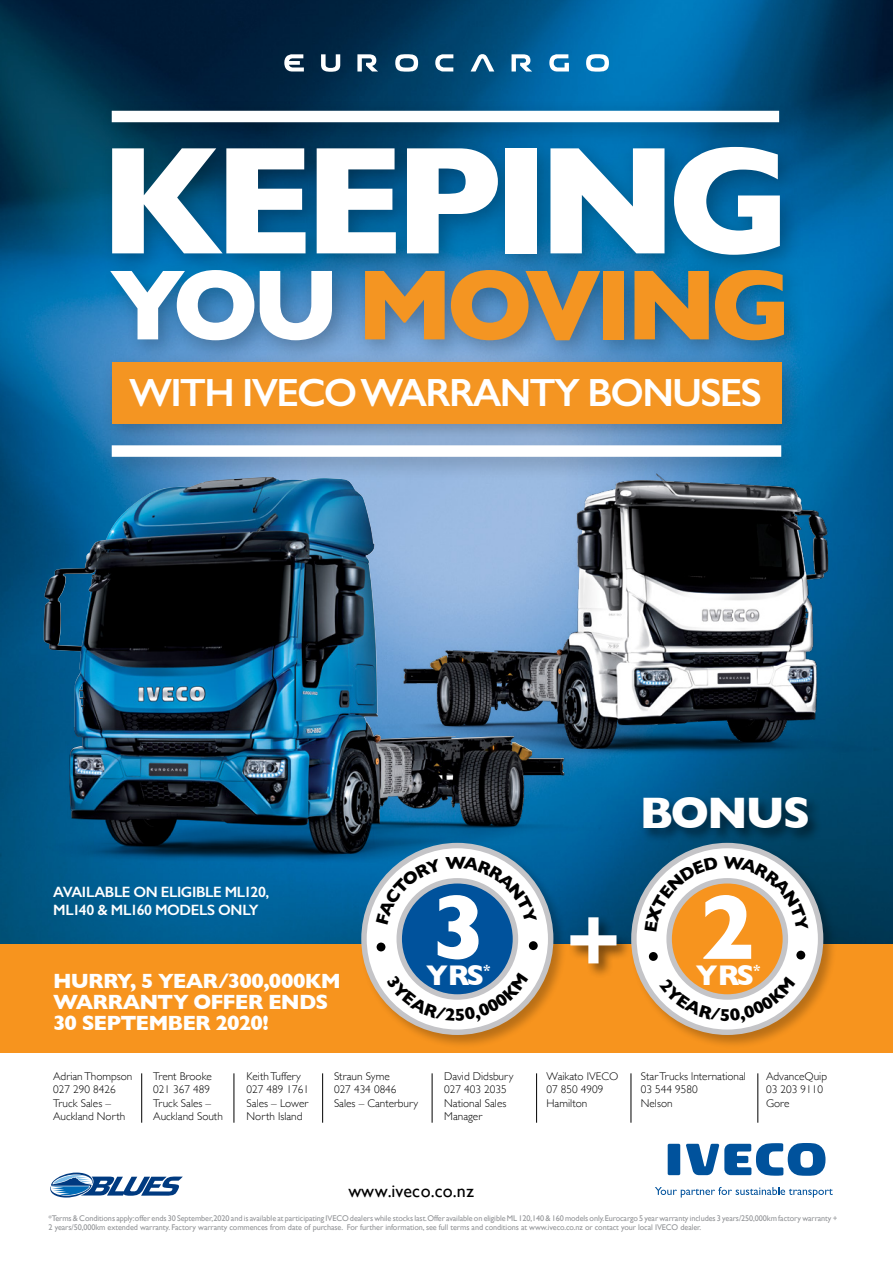
<style>
.page{position:relative;width:893px;height:1263px;background:#fff}
.page>*{position:absolute;margin:0;border:0;box-sizing:border-box;transform-origin:0 0}
.t1{font:700 155.1px "Gill Sans";letter-spacing:-.065em;color:#fff}
.t2{font:700 101.1px "Gill Sans";letter-spacing:-.065em;color:#f49522}
.t3{font:700 84px "Gill Sans";color:#fff}
.t4{font:700 45px "Gill Sans";letter-spacing:-.045em;color:#fff}
.t5{font:600 39.45px "Gill Sans";letter-spacing:-.045em;color:#fff}
.t6{font:700 28.95px "Gill Sans";letter-spacing:-.05em;color:#fff}
.t7{font:700 21px/21px "Gill Sans";letter-spacing:-.04em;color:#fff}
.t8{font:18px "Gill Sans";letter-spacing:.01em;color:#000}
.t9{font:600 15px/18px "Gill Sans";letter-spacing:-.025em;color:#fff}
.t10{font:700 13.35px "Gill Sans";color:#fff}
.t11{font:300 11.25px/13.5px "Gill Sans";color:#000}
.t12{font:8.25px/9.4px "Gill Sans";letter-spacing:-.01em;color:#939598}
.s1{color:#fff}
</style>
<div class="page">
<div style="left:0;top:943px;width:893px;height:110px;background:#f7941e"></div>
<img style="left:0;top:0;width:893px;height:943px">
<svg style="left:655px;top:1187px;width:178px;height:10px"></svg>
<div style="left:668px;top:1144px;width:12px;height:31px;background:#00529c;border-radius:2px"></div>
<svg style="left:686px;top:1143px;width:139px;height:33px"></svg>
<svg style="left:284px;top:54px;width:20px;height:18px"></svg>
<svg style="left:321px;top:54px;width:19px;height:18px"></svg>
<svg style="left:471px;top:54px;width:23px;height:18px"></svg>
<svg style="left:357px;top:54px;width:21px;height:17px"></svg>
<svg style="left:395px;top:54px;width:23px;height:18px"></svg>
<svg style="left:435px;top:54px;width:18px;height:17px"></svg>
<svg style="left:511px;top:54px;width:21px;height:17px"></svg>
<svg style="left:549px;top:54px;width:20px;height:18px"></svg>
<svg style="left:586px;top:54px;width:23px;height:18px"></svg>
<img style="left:298px;top:407px;width:595px;height:365px">
<img style="left:0;top:728px;width:692px;height:145px">
<img style="left:44px;top:478px;width:209px;height:367px">
<div style="left:99px;top:98px;width:709px;height:383px;background:#000;opacity:.25"></div>
<div style="left:112px;top:445px;width:669px;height:12px;background:#fff"></div>
<div style="left:112px;top:111px;width:667px;height:11px;background:#fff"></div>
<div style="left:112px;top:363px;width:669px;height:61px;background:#f49522"></div>
<div style="left:567px;top:914px;width:65px;height:65px;background:#000;opacity:.5"></div>
<div style="left:640px;top:794px;width:183px;height:50px;background:#000;opacity:.5"></div>
<svg style="left:50px;top:1172px;width:133px;height:26px"></svg>
<hr style="left:141px;top:1073px;width:1px;height:50px;background:#000">
<hr style="left:234px;top:1073px;width:1px;height:50px;background:#000">
<hr style="left:758px;top:1073px;width:1px;height:50px;background:#000">
<hr style="left:322px;top:1073px;width:1px;height:50px;background:#000">
<hr style="left:432px;top:1073px;width:1px;height:50px;background:#000">
<hr style="left:536px;top:1073px;width:1px;height:50px;background:#000">
<hr style="left:631px;top:1073px;width:1px;height:50px;background:#000">
<div style="left:359px;top:840px;width:208px;height:209px;background:#000;opacity:.25"></div>
<svg style="left:364px;top:845px;width:187px;height:187px;fill:#fff"></svg>
<div style="left:361px;top:843px;width:192px;height:192px;border:5px solid #c4c4c7;border-radius:50%"></div>
<div style="left:399px;top:881px;width:116px;height:116px;background:#00529c;border-radius:50%"></div>
<div style="left:629px;top:840px;width:208px;height:209px;background:#000;opacity:.25"></div>
<svg style="left:634px;top:845px;width:187px;height:187px;fill:#fff"></svg>
<div style="left:631px;top:843px;width:192px;height:192px;border:5px solid #c4c4c7;border-radius:50%"></div>
<div style="left:669px;top:881px;width:116px;height:116px;background:#f7941e;border-radius:50%"></div>
<svg style="left:649px;top:952px;width:9px;height:9px"></svg>
<svg style="left:376px;top:856px;width:161px;height:103px"></svg>
<svg style="left:386px;top:973px;width:142px;height:48px"></svg>
<svg style="left:645px;top:856px;width:163px;height:103px"></svg>
<svg style="left:659px;top:976px;width:136px;height:46px"></svg>
<p class="t1" style="left:99px;top:78px;width:694px">KEEPING</p>
<p class="t2" style="left:110px;top:225px;width:683px"><span class="s1">YOU</span> MOVING</p>
<p class="t5" style="left:129px;top:369px;width:634px">WITH IVECO WARRANTY BONUSES</p>
<p class="t9" style="left:53px;top:882px;width:218px">AVAILABLE ON ELIGIBLE ML120,<br>ML140 &amp; ML160 MODELS ONLY</p>
<p class="t7" style="left:53px;top:969px;width:289px">HURRY, 5 YEAR/300,000KM<br>WARRANTY OFFER ENDS<br>30 SEPTEMBER 2020!</p>
<p class="t4" style="left:640px;top:777px;width:172px">BONUS</p>
<p class="t3" style="left:565px;top:874px;width:58px">+</p>
<h3 class="t6" style="left:426px;top:952px;width:60px">YRS</h3>
<h3 class="t10" style="left:483px;top:959px;width:9px">*</h3>
<h3 class="t6" style="left:696px;top:952px;width:66px">YRS<sup>*</sup></h3>
<p class="t11" style="left:53px;top:1069px;width:81px">Adrian Thompson</p>
<p class="t11" style="left:53px;top:1082px;width:64px">027 290 8426</p>
<p class="t11" style="left:53px;top:1096px;width:74px">Truck Sales –<br>Auckland North</p>
<p class="t11" style="left:153px;top:1069px;width:60px">Trent Brooke</p>
<p class="t11" style="left:153px;top:1082px;width:58px">021 367 489</p>
<p class="t11" style="left:153px;top:1096px;width:59px">Truck Sales –</p>
<p class="t11" style="left:153px;top:1109px;width:71px">Auckland South</p>
<p class="t11" style="left:247px;top:1069px;width:56px">Keith Tuffery</p>
<p class="t11" style="left:247px;top:1082px;width:64px">027 489 1761</p>
<p class="t11" style="left:247px;top:1096px;width:63px">Sales – Lower<br>North Island</p>
<p class="t11" style="left:334px;top:1069px;width:57px">Straun Syme</p>
<p class="t11" style="left:334px;top:1082px;width:64px">027 434 0846</p>
<p class="t11" style="left:334px;top:1096px;width:86px">Sales – Canterbury</p>
<p class="t11" style="left:444px;top:1069px;width:71px">David Didsbury</p>
<p class="t11" style="left:444px;top:1082px;width:64px">027 403 2035</p>
<p class="t11" style="left:444px;top:1096px;width:64px">National Sales<br>Manager</p>
<h3 class="t8" style="left:348px;top:1180px;width:127px">www.iveco.co.nz</h3>
<p class="t11" style="left:547px;top:1069px;width:73px">Waikato IVECO</p>
<p class="t11" style="left:547px;top:1082px;width:58px">07 850 4909</p>
<p class="t11" style="left:547px;top:1096px;width:42px">Hamilton</p>
<p class="t11" style="left:641px;top:1069px;width:107px">Star Trucks lnternational</p>
<p class="t11" style="left:641px;top:1082px;width:58px">03 544 9580</p>
<p class="t11" style="left:641px;top:1096px;width:33px">Nelson</p>
<p class="t11" style="left:766px;top:1069px;width:63px">AdvanceQuip</p>
<p class="t11" style="left:766px;top:1082px;width:58px">03 203 9110</p>
<p class="t11" style="left:766px;top:1096px;width:25px">Gore</p>
<p class="t12" style="left:48px;top:1213px;width:790px">*Terms &amp; Conditions apply:offer ends 30 September,2020 and is available at participating IVECO dealers while stocks last.Offer available on eligible ML 120,140 &amp; 160 models only.Eurocargo 5 year warranty includes 3 years/250,000km factory warranty +<br>2 years/50,000km extended warranty. Factory warranty commences from date of purchase. For further information, see full terms and conditions at www.iveco.co.nz or contact your local IVECO dealer.</p>
</div>
